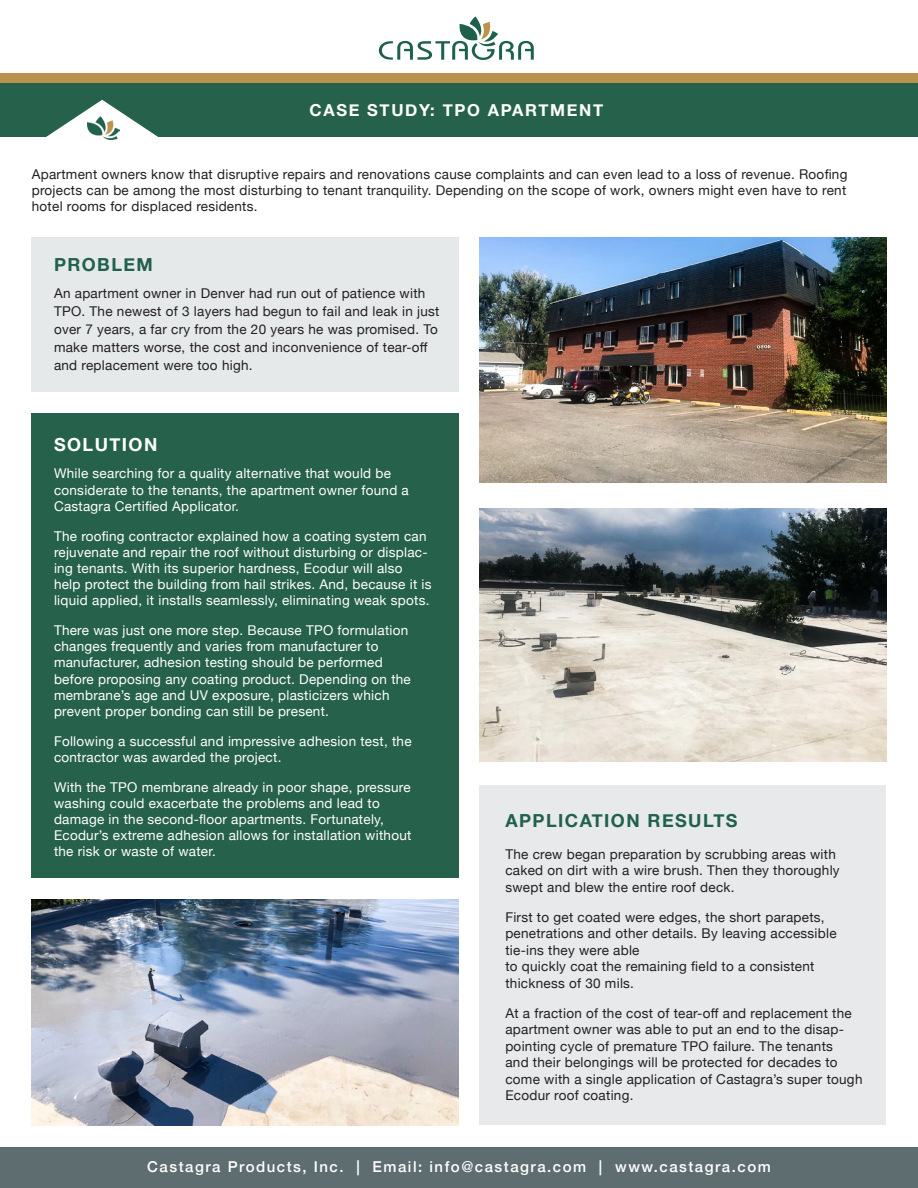
<style>
.page{position:relative;width:918px;height:1188px;background:#fff}
.page>*{position:absolute;margin:0;border:0;box-sizing:border-box;transform-origin:0 0}
.t1{font:700 18px "Helvetica Neue";letter-spacing:.08em;color:#20614b}
.t2{font:700 18px "Helvetica Neue";letter-spacing:.08em;color:#fff}
.t3{font:700 16.5px "Helvetica Neue";letter-spacing:.1em;color:#fff}
.t4{font:500 15px "Helvetica Neue";letter-spacing:.1em;color:#fff}
.t5{font:13.5px/16.5px "Helvetica Neue";letter-spacing:.02em;color:#231f20}
.t6{font:13.5px/16.2px "Helvetica Neue";letter-spacing:.02em;color:#fff}
</style>
<div class="page">
<div style="left:0;top:74px;width:918px;height:9px;background:#ba914f"></div>
<div style="left:32px;top:237px;width:427px;height:155px;background:#e6e9e9"></div>
<div style="left:0;top:1147px;width:918px;height:41px;background:#5d6d70"></div>
<div style="left:0;top:83px;width:918px;height:53px;background:#26614c"></div>
<svg style="left:379px;top:16px;width:155px;height:44px"></svg>
<img style="left:480px;top:237px;width:406px;height:246px">
<img style="left:480px;top:508px;width:406px;height:254px">
<svg style="left:0;top:100px;width:209px;height:37px"></svg>
<img style="left:87px;top:117px;width:32px;height:23px">
<div style="left:31px;top:413px;width:428px;height:465px;background:#26614c"></div>
<div style="left:480px;top:786px;width:406px;height:339px;background:#e7e9ea"></div>
<img style="left:32px;top:900px;width:427px;height:226px">
<p class="t3" style="left:310px;top:97px;width:295px">CASE STUDY: TPO APARTMENT</p>
<p class="t5" style="left:32px;top:167px;width:817px;text-align:justify">Apartment owners know that disruptive repairs and renovations cause complaints and can even lead to a loss of revenue. Roofing projects can be among the most disturbing to tenant tranquility. Depending on the scope of work, owners might even have to rent hotel rooms for displaced residents.</p>
<p class="t1" style="left:54px;top:250px;width:100px">PROBLEM</p>
<p class="t5" style="left:54px;top:285px;width:387px;line-height:18px">An apartment owner in Denver had run out of patience with TPO. The newest of 3 layers had begun to fail and leak in just over 7 years, a far cry from the 20 years he was promised. To make matters worse, the cost and inconvenience of tear-off and replacement were too high.</p>
<p class="t2" style="left:54px;top:431px;width:105px">SOLUTION</p>
<p class="t6" style="left:54px;top:466px;width:356px">While searching for a quality alternative that would be considerate to the tenants, the apartment owner found a<br>Castagra Certified Applicator.</p>
<p class="t6" style="left:54px;top:528px;width:379px">The roofing contractor explained how a coating system can rejuvenate and repair the roof without disturbing or displac&shy;ing tenants. With its superior hardness, Ecodur will also help protect the building from hail strikes. And, because it is liquid applied, it installs seamlessly, eliminating weak spots.</p>
<p class="t6" style="left:54px;top:623px;width:358px">There was just one more step. Because TPO formulation changes frequently and varies from manufacturer to manufacturer, adhesion testing should be performed before proposing any coating product. Depending on the membrane’s age and UV exposure, plasticizers which prevent proper bonding can still be present.</p>
<p class="t6" style="left:54px;top:734px;width:359px">Following a successful and impressive adhesion test, the contractor was awarded the project.</p>
<p class="t6" style="left:54px;top:780px;width:359px">With the TPO membrane already in poor shape, pressure washing could exacerbate the problems and lead to damage in the second-floor apartments. Fortunately, Ecodur’s extreme adhesion allows for installation without the risk or waste of water.</p>
<p class="t1" style="left:505px;top:806px;width:234px">APPLICATION RESULTS</p>
<p class="t5" style="left:505px;top:847px;width:336px">The crew began preparation by scrubbing areas with caked on dirt with a wire brush. Then they thoroughly swept and blew the entire roof deck.</p>
<p class="t5" style="left:505px;top:910px;width:333px">First to get coated were edges, the short parapets, penetrations and other details. By leaving accessible tie-ins they were able<br>to quickly coat the remaining field to a consistent thickness of 30 mils.</p>
<p class="t5" style="left:505px;top:1006px;width:359px">At a fraction of the cost of tear-off and replacement the apartment owner was able to put an end to the disap&shy;pointing cycle of premature TPO failure. The tenants<br>and their belongings will be protected for decades to come with a single application of Castagra’s super tough Ecodur roof coating.</p>
<p class="t4" style="left:147px;top:1155px;width:625px">Castagra Products, Inc. | Email: info@castagra.com | www.castagra.com</p>
</div>
